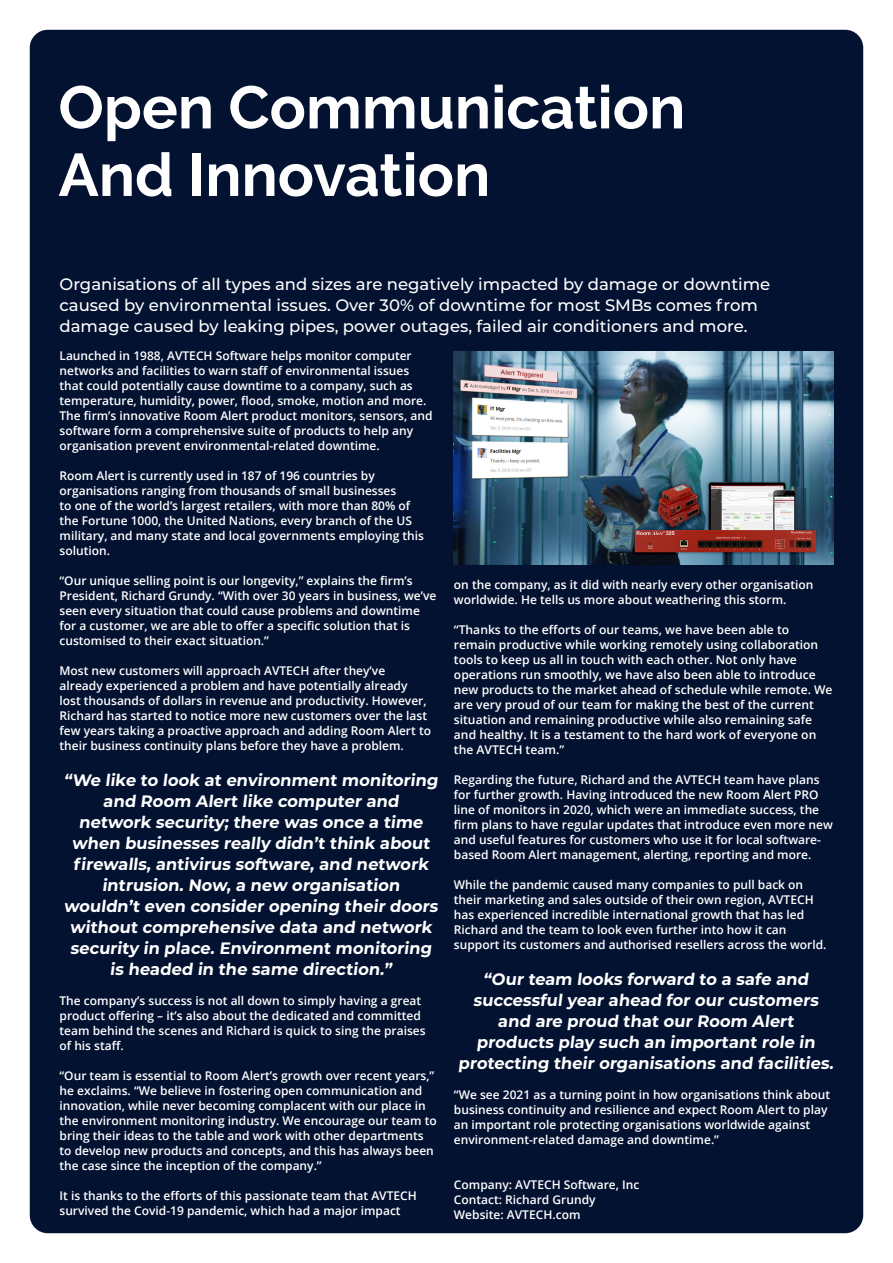
<style>
.page{position:relative;width:893px;height:1263px;background:#fff}
.page>*{position:absolute;margin:0;border:0;box-sizing:border-box;transform-origin:0 0}
.t1{font:700 60px/67.5px "Raleway";color:#fff}
.t2{font:700 16.5px/21px "Montserrat";letter-spacing:-.005em;color:#fff;text-align:center}
.t3{font:500 16.5px/21px "Montserrat";color:#fff}
.t4{font:600 12px/15px "Open Sans";color:#fff}
</style>
<div class="page">
<div style="left:30px;top:30px;width:833px;height:1203px;background:#031231;border-radius:18px"></div>
<img style="left:454px;top:351px;width:379px;height:214px">
<p class="t1" style="left:58px;top:74px;width:628px">Open Communication<br>And Innovation</p>
<p class="t3" style="left:60px;top:273px;width:712px">Organisations of all types and sizes are negatively impacted by damage or downtime caused by environmental issues. Over 30% of downtime for most SMBs comes from damage caused by leaking pipes, power outages, failed air conditioners and more.</p>
<p class="t4" style="left:60px;top:348px;width:374px">Launched in 1988, AVTECH Software helps monitor computer networks and facilities to warn staff of environmental issues that could potentially cause downtime to a company, such as temperature, humidity, power, flood, smoke, motion and more.<br>The firm’s innovative Room Alert product monitors, sensors, and software form a comprehensive suite of products to help any organisation prevent environmental-related downtime.</p>
<p class="t4" style="left:60px;top:468px;width:366px">Room Alert is currently used in 187 of 196 countries by organisations ranging from thousands of small businesses<br>to one of the world’s largest retailers, with more than 80% of the Fortune 1000, the United Nations, every branch of the US military, and many state and local governments employing this solution.</p>
<p class="t4" style="left:60px;top:573px;width:378px">“Our unique selling point is our longevity,” explains the firm’s President, Richard Grundy. “With over 30 years in business, we’ve seen every situation that could cause problems and downtime for a customer, we are able to offer a specific solution that is customised to their exact situation.”</p>
<p class="t4" style="left:60px;top:663px;width:373px">Most new customers will approach AVTECH after they’ve already experienced a problem and have potentially already lost thousands of dollars in revenue and productivity. However, Richard has started to notice more new customers over the last few years taking a proactive approach and adding Room Alert to their business continuity plans before they have a problem.</p>
<p class="t2" style="left:64px;top:769px;width:378px">“We like to look at environment monitoring and Room Alert like computer and network security; there was once a time when businesses really didn’t think about firewalls, antivirus software, and network intrusion. Now, a new organisation wouldn’t even consider opening their doors without comprehensive data and network security in place. Environment monitoring is headed in the same direction.”</p>
<p class="t4" style="left:60px;top:993px;width:368px">The company’s success is not all down to simply having a great product offering – it’s also about the dedicated and committed team behind the scenes and Richard is quick to sing the praises of his staff.</p>
<p class="t4" style="left:60px;top:1068px;width:379px">“Our team is essential to Room Alert’s growth over recent years,” he exclaims. “We believe in fostering open communication and innovation, while never becoming complacent with our place in the environment monitoring industry. We encourage our team to bring their ideas to the table and work with other departments to develop new products and concepts, and this has always been the case since the inception of the company.”</p>
<p class="t4" style="left:60px;top:1188px;width:359px">It is thanks to the efforts of this passionate team that AVTECH survived the Covid-19 pandemic, which had a major impact</p>
<p class="t4" style="left:454px;top:576px;width:361px">on the company, as it did with nearly every other organisation worldwide. He tells us more about weathering this storm.</p>
<p class="t4" style="left:454px;top:621px;width:380px">“Thanks to the efforts of our teams, we have been able to remain productive while working remotely using collaboration tools to keep us all in touch with each other. Not only have operations run smoothly, we have also been able to introduce new products to the market ahead of schedule while remote. We are very proud of our team for making the best of the current situation and remaining productive while also remaining safe and healthy. It is a testament to the hard work of everyone on the AVTECH team.”</p>
<p class="t4" style="left:454px;top:771px;width:380px">Regarding the future, Richard and the AVTECH team have plans for further growth. Having introduced the new Room Alert PRO line of monitors in 2020, which were an immediate success, the firm plans to have regular updates that introduce even more new and useful features for customers who use it for local software&shy;based Room Alert management, alerting, reporting and more.</p>
<p class="t4" style="left:454px;top:876px;width:374px">While the pandemic caused many companies to pull back on their marketing and sales outside of their own region, AVTECH has experienced incredible international growth that has led Richard and the team to look even further into how it can support its customers and authorised resellers across the world.</p>
<p class="t2" style="left:458px;top:967px;width:379px">“Our team looks forward to a safe and successful year ahead for our customers and are proud that our Room Alert products play such an important role in protecting their organisations and facilities.</p>
<p class="t4" style="left:454px;top:1086px;width:378px">“We see 2021 as a turning point in how organisations think about business continuity and resilience and expect Room Alert to play an important role protecting organisations worldwide against environment-related damage and downtime.”</p>
<p class="t4" style="left:454px;top:1176px;width:187px">Company: AVTECH Software, Inc</p>
<p class="t4" style="left:454px;top:1191px;width:143px">Contact: Richard Grundy</p>
<p class="t4" style="left:454px;top:1206px;width:128px">Website: AVTECH.com</p>
</div>
